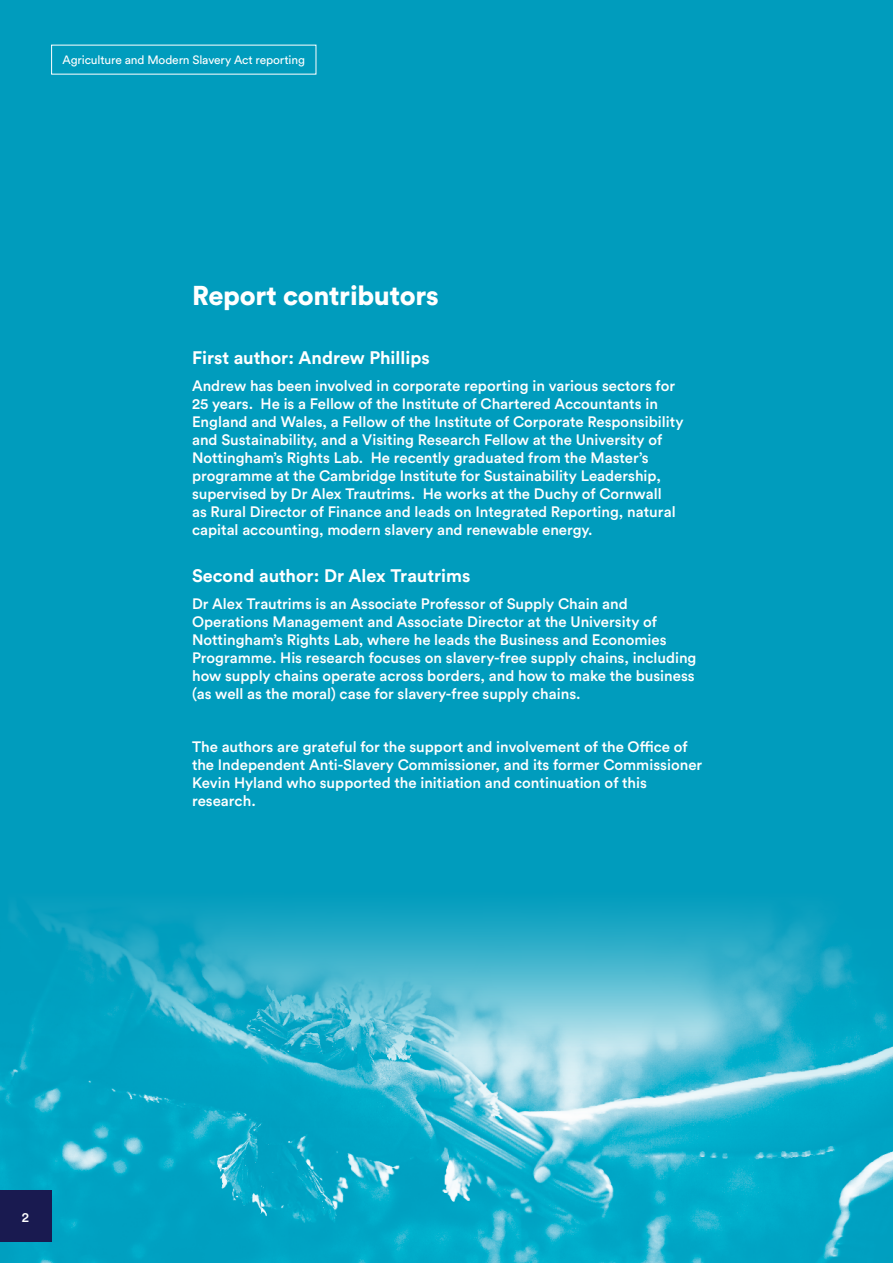
<style>
.page{position:relative;width:893px;height:1263px;background:#009cbd}
.page>*{position:absolute;margin:0;border:0;box-sizing:border-box;transform-origin:0 0}
.t1{font:900 27px "Circular Pro";letter-spacing:-.01em;color:#fff}
.AUTHOR_white{font:700 18px "Circular Pro";color:#fff}
.AUthor_text_white{font:500 15px/18px "Circular Pro";color:#fff}
.t2{font:500 13.5px "Circular Pro";color:#fff}
.t3{font:12px "Circular Pro";letter-spacing:-.01em;color:#fff}
</style>
<div class="page">
<img style="left:0;top:1127px;width:893px;height:136px">
<svg style="left:0;top:906px;width:893px;height:221px"></svg>
<div style="left:0;top:1191px;width:51px;height:51px;background:#191a50"></div>
<p class="t3" style="left:63px;top:52px;width:244px">Agriculture and Modern Slavery Act reporting</p>
<h3 class="t1" style="left:192px;top:277px;width:248px">Report contributors</h3>
<p class="AUTHOR_white" style="left:192px;top:346px;width:239px">First author: Andrew Phillips</p>
<p class="AUthor_text_white" style="left:192px;top:376px;width:493px">Andrew has been involved in corporate reporting in various sectors for 25 years. He is a Fellow of the Institute of Chartered Accountants in England and Wales, a Fellow of the Institute of Corporate Responsibility and Sustainability, and a Visiting Research Fellow at the University of Nottingham’s Rights Lab. He recently graduated from the Master’s programme at the Cambridge Institute for Sustainability Leadership, supervised by Dr Alex Trautrims. He works at the Duchy of Cornwall<br>as Rural Director of Finance and leads on Integrated Reporting, natural capital accounting, modern slavery and renewable energy.</p>
<p class="AUTHOR_white" style="left:192px;top:564px;width:280px">Second author: Dr Alex Trautrims</p>
<p class="AUthor_text_white" style="left:192px;top:594px;width:506px">Dr Alex Trautrims is an Associate Professor of Supply Chain and Operations Management and Associate Director at the University of Nottingham’s Rights Lab, where he leads the Business and Economies Programme. His research focuses on slavery-free supply chains, including how supply chains operate across borders, and how to make the business (as well as the moral) case for slavery-free supply chains.</p>
<p class="AUthor_text_white" style="left:192px;top:737px;width:512px">The authors are grateful for the support and involvement of the Office of the Independent Anti-Slavery Commissioner, and its former Commissioner Kevin Hyland who supported the initiation and continuation of this research.</p>
<p class="t2" style="left:22px;top:1208px;width:9px">2</p>
</div>
